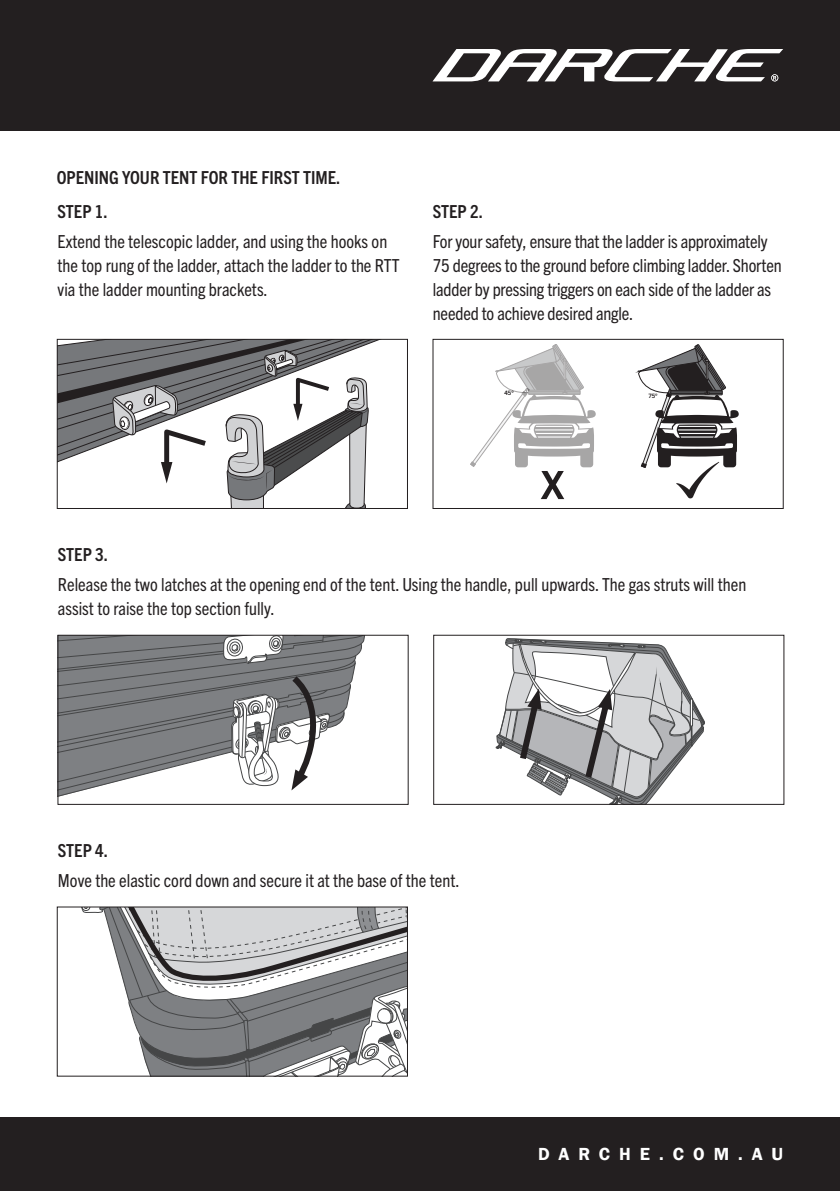
<style>
.page{position:relative;width:840px;height:1191px;background:#fff}
.page>*{position:absolute;margin:0;border:0;box-sizing:border-box;transform-origin:0 0}
.Darche_Body{font:condensed 18px/24px "Trade Gothic Next LT Pro";color:#231f20}
.Darche_Body-2{font:700 condensed 18px "Trade Gothic Next LT Pro";color:#231f20}
.t1{font:600 18px "Franklin Gothic";letter-spacing:.5em;color:#fff}
.t2{font:700 6px "Trade Gothic Next LT Pro";color:#231f20}
</style>
<div class="page">
<div style="left:0;top:1117px;width:839px;height:74px;background:#231f20"></div>
<div style="left:0;top:0;width:839px;height:130px;background:#231f20"></div>
<svg style="left:433px;top:49px;width:349px;height:32px"></svg>
<div style="left:433px;top:635px;width:351px;height:170px;border:1px solid #231f20"></div>
<div style="left:57px;top:635px;width:351px;height:170px;border:1px solid #231f20"></div>
<svg style="left:81px;top:908px;width:325px;height:166px"></svg>
<div style="left:57px;top:906px;width:351px;height:170px;border:1px solid #231f20"></div>
<svg style="left:59px;top:341px;width:318px;height:166px"></svg>
<div style="left:57px;top:339px;width:351px;height:170px;border:1px solid #231f20"></div>
<svg style="left:636px;top:344px;width:102px;height:155px"></svg>
<svg style="left:470px;top:344px;width:125px;height:155px"></svg>
<div style="left:432px;top:339px;width:351px;height:170px;border:1px solid #231f20"></div>
<svg style="left:58px;top:635px;width:316px;height:163px"></svg>
<svg style="left:495px;top:638px;width:209px;height:166px"></svg>
<p class="Darche_Body-2" style="left:57px;top:165px;width:285px">OPENING YOUR TENT FOR THE FIRST TIME.</p>
<p class="Darche_Body-2" style="left:58px;top:199px;width:52px">STEP 1.</p>
<p class="Darche_Body" style="left:58px;top:228px;width:343px">Extend the telescopic ladder, and using the hooks on the top rung of the ladder, attach the ladder to the RTT via the ladder mounting brackets.</p>
<p class="Darche_Body-2" style="left:432px;top:199px;width:52px">STEP 2.</p>
<p class="Darche_Body" style="left:432px;top:228px;width:350px">For your safety, ensure that the ladder is approximately 75 degrees to the ground before climbing ladder. Shorten ladder by pressing triggers on each side of the ladder as needed to achieve desired angle.</p>
<p class="t2" style="left:504px;top:389px;width:11px">45°</p>
<p class="t2" style="left:648px;top:392px;width:11px">75°</p>
<p class="Darche_Body-2" style="left:58px;top:542px;width:52px">STEP 3.</p>
<p class="Darche_Body" style="left:58px;top:571px;width:689px">Release the two latches at the opening end of the tent. Using the handle, pull upwards. The gas struts will then assist to raise the top section fully.</p>
<p class="Darche_Body-2" style="left:58px;top:838px;width:52px">STEP 4.</p>
<p class="Darche_Body" style="left:58px;top:867px;width:403px">Move the elastic cord down and secure it at the base of the tent.</p>
<p class="t1" style="left:537px;top:1142px;width:246px">DARCHE.COM.AU</p>
</div>
